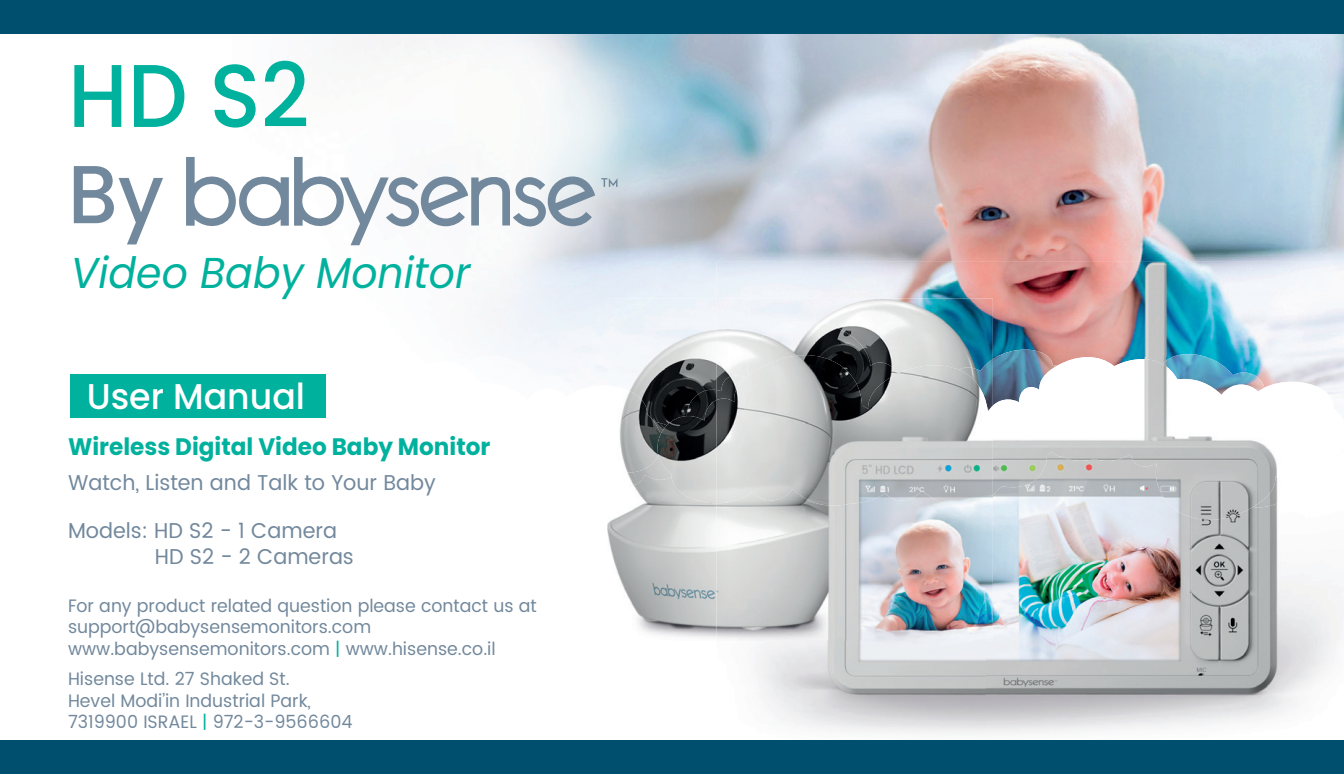
<style>
.page{position:relative;width:1344px;height:774px;background:#fff}
.page>*{position:absolute;margin:0;border:0;box-sizing:border-box;transform-origin:0 0}
._1111{font:500 89.1px "Poppins";color:#00b19d;scale:.95 1}
._1111-2{font:italic 43.2px "Poppins";color:#00b19d;scale:.95 1}
._1111-3{font:500 35.7px "Poppins";color:#fff}
.t1{font:700 24px "Poppins";color:#00b19d}
.t2{font:21.6px "Poppins";color:#72889c}
.t3{font:18px "Poppins";color:#72889c}
.s1{color:#00b19d}
</style>
<div class="page">
<img style="left:68px;top:33px;width:1276px;height:322px">
<img style="left:247px;top:350px;width:105px;height:5px">
<svg style="left:70px;top:355px;width:537px;height:63px"></svg>
<img style="left:607px;top:298px;width:380px;height:343px">
<img style="left:607px;top:486px;width:49px;height:14px">
<img style="left:687px;top:390px;width:29px;height:10px">
<img style="left:607px;top:386px;width:53px;height:100px">
<img style="left:656px;top:400px;width:60px;height:103px">
<img style="left:716px;top:261px;width:628px;height:89px">
<img style="left:987px;top:506px;width:357px;height:228px">
<img style="left:754px;top:641px;width:233px;height:94px">
<img style="left:993px;top:350px;width:331px;height:7px">
<img style="left:993px;top:357px;width:351px;height:163px">
<svg style="left:1324px;top:332px;width:20px;height:177px"></svg>
<img style="left:716px;top:321px;width:277px;height:34px">
<img style="left:716px;top:355px;width:277px;height:151px">
<svg style="left:601px;top:178px;width:16px;height:9px"></svg>
<svg style="left:186px;top:157px;width:409px;height:88px"></svg>
<svg style="left:74px;top:166px;width:89px;height:78px"></svg>
<div style="left:0;top:0;width:1344px;height:33px;background:#014f6e"></div>
<div style="left:0;top:740px;width:1344px;height:34px;background:#014f6e"></div>
<div style="left:70px;top:374px;width:255px;height:43px;background:#00b19d"></div>
<p class="_1111" style="left:68px;top:44px;width:256px">HD S2</p>
<p class="_1111-2" style="left:71px;top:248px;width:422px">Video Baby Monitor</p>
<p class="_1111-3" style="left:87px;top:376px;width:220px">User Manual</p>
<p class="t1" style="left:68px;top:433px;width:424px">Wireless Digital Video Baby Monitor</p>
<p class="t2" style="left:68px;top:466px;width:369px">Watch, Listen and Talk to Your Baby</p>
<p class="t2" style="left:68px;top:515px;width:270px">Models: HD S2 - 1 Camera</p>
<p class="t2" style="left:155px;top:541px;width:201px">HD S2 - 2 Cameras</p>
<p class="t3" style="left:68px;top:592px;width:470px">For any product related question please contact us at</p>
<p class="t3" style="left:68px;top:614px;width:305px">support@babysensemonitors.com</p>
<p class="t3" style="left:68px;top:635px;width:429px">www.babysensemonitors.com <span class="s1">|</span> www.hisense.co.il</p>
<p class="t3" style="left:68px;top:665px;width:223px">Hisense Ltd. 27 Shaked St.</p>
<p class="t3" style="left:68px;top:687px;width:244px">Hevel Modi’in Industrial Park,</p>
<p class="t3" style="left:68px;top:709px;width:286px">7319900 ISRAEL <span class="s1">|</span> 972-3-9566604</p>
</div>
